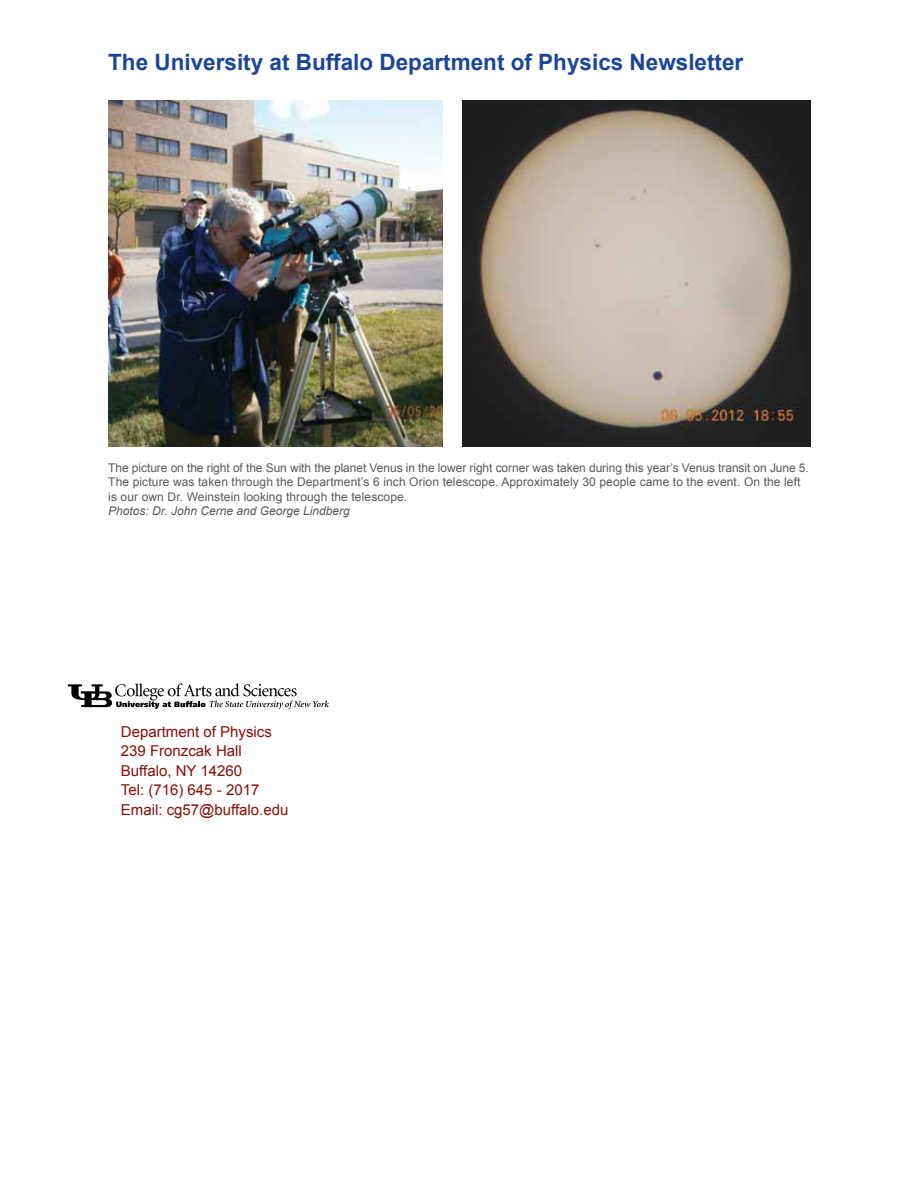
<style>
.page{position:relative;width:918px;height:1188px;background:#fff}
.page>*{position:absolute;margin:0;border:0;box-sizing:border-box;transform-origin:0 0}
.t1{font:700 22.5px "Arial";color:#1b4698}
.t2{font:15px/19.5px "Arial";color:#8b0e04}
.t3{font:12px/14.4px "Arial";letter-spacing:.01em;color:#58595b}
.t4{font:italic 12px "Arial";color:#58595b}
</style>
<div class="page">
<svg style="left:68px;top:683px;width:261px;height:26px"></svg>
<img style="left:108px;top:101px;width:334px;height:345px">
<img style="left:463px;top:101px;width:348px;height:345px">
<h1 class="t1" style="left:108px;top:48px;width:637px">The University at Buffalo Department of Physics Newsletter</h1>
<p class="t3" style="left:108px;top:461px;width:702px">The picture on the right of the Sun with the planet Venus in the lower right corner was taken during this year’s Venus transit on June 5.<br>The picture was taken through the Department’s 6 inch Orion telescope. Approximately 30 people came to the event. On the left is our own Dr. Weinstein looking through the telescope.</p>
<p class="t4" style="left:108px;top:503px;width:243px">Photos: Dr. John Cerne and George Lindberg</p>
<p class="t2" style="left:121px;top:722px;width:169px">Department of Physics<br>239 Fronzcak Hall<br>Buffalo, NY 14260<br>Tel: (716) 645 - 2017<br>Email: cg57@buffalo.edu</p>
</div>
